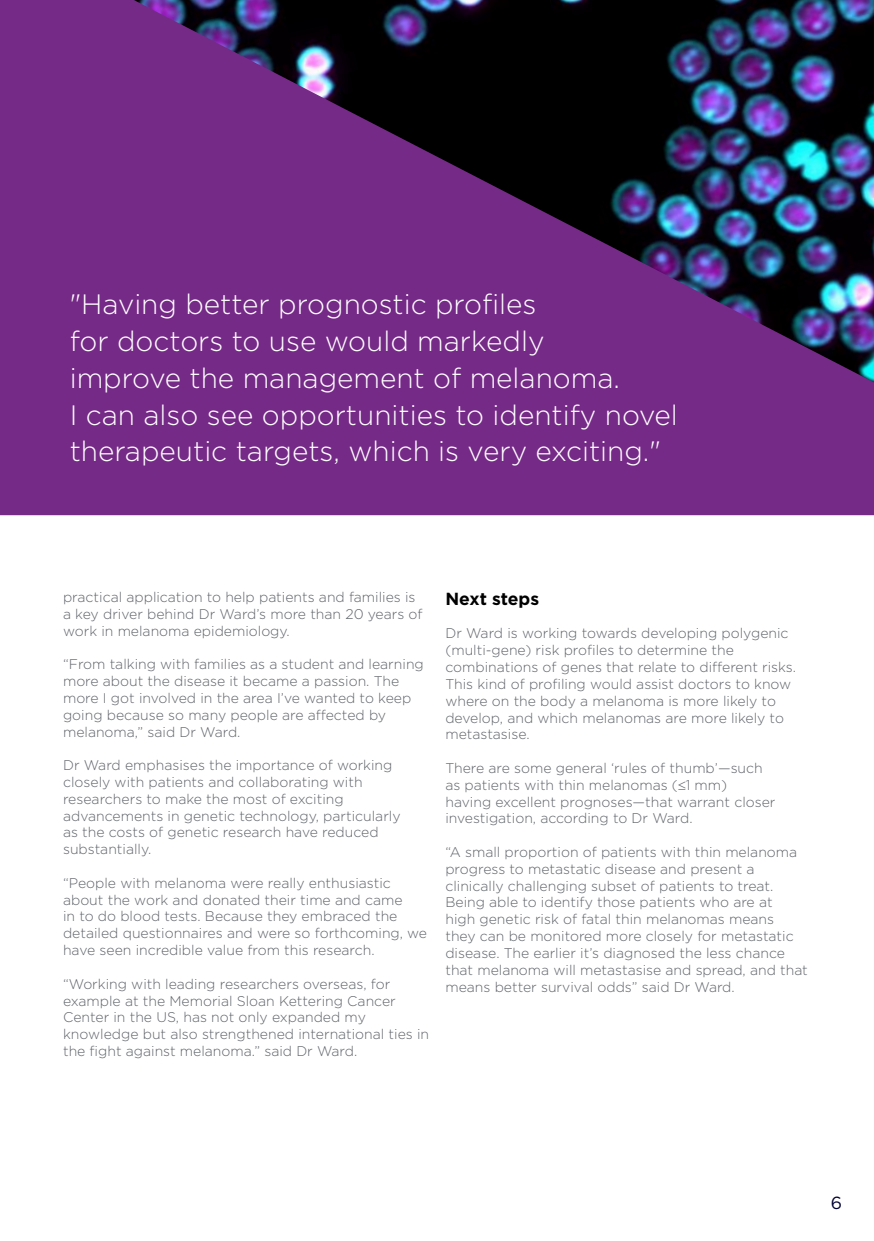
<style>
.page{position:relative;width:874px;height:1241px;background:#fff}
.page>*{position:absolute;margin:0;border:0;box-sizing:border-box;transform-origin:0 0}
.Pull_quote{font:300 28px/36.8px "Gotham";color:#fff}
.Heading_3{font:700 17.5px "Gotham";color:#000}
.t1{font:17.5px "Gotham";color:#003}
.Body_-_Left_Aligned{font:300 14px/16.8px "Gotham";color:#5f6369}
</style>
<div class="page">
<svg style="left:0;top:0;width:873px;height:515px;background:#58266d"></svg>
<p class="Pull_quote" style="left:70px;top:285px;width:468px">"Having better prognostic profiles</p>
<p class="Pull_quote" style="left:70px;top:322px;width:476px">for doctors to use would markedly</p>
<p class="Pull_quote" style="left:70px;top:359px;width:609px">improve the management of melanoma.<br>I can also see opportunities to identify novel therapeutic targets, which is very exciting."</p>
<p class="Body_-_Left_Aligned" style="left:63px;top:588px;width:361px">practical application to help patients and families is a key driver behind Dr Ward’s more than 20 years of work in melanoma epidemiology.</p>
<p class="Body_-_Left_Aligned" style="left:63px;top:655px;width:362px">“From talking with families as a student and learning more about the disease it became a passion. The more I got involved in the area I’ve wanted to keep going because so many people are affected by melanoma,” said Dr Ward.</p>
<p class="Body_-_Left_Aligned" style="left:63px;top:756px;width:339px">Dr Ward emphasises the importance of working closely with patients and collaborating with researchers to make the most of exciting advancements in genetic technology, particularly as the costs of genetic research have reduced substantially.</p>
<p class="Body_-_Left_Aligned" style="left:63px;top:874px;width:365px">“People with melanoma were really enthusiastic about the work and donated their time and came<br>in to do blood tests. Because they embraced the detailed questionnaires and were so forthcoming, we have seen incredible value from this research.</p>
<p class="Body_-_Left_Aligned" style="left:63px;top:974px;width:367px">“Working with leading researchers overseas, for example at the Memorial Sloan Kettering Cancer Center in the US, has not only expanded my knowledge but also strengthened international ties in the fight against melanoma.” said Dr Ward.</p>
<h3 class="Heading_3" style="left:445px;top:587px;width:95px">Next steps</h3>
<p class="Body_-_Left_Aligned" style="left:445px;top:624px;width:352px">Dr Ward is working towards developing polygenic (multi-gene) risk profiles to determine the combinations of genes that relate to different risks.<br>This kind of profiling would assist doctors to know where on the body a melanoma is more likely to develop, and which melanomas are more likely to metastasise.</p>
<p class="Body_-_Left_Aligned" style="left:445px;top:759px;width:331px">There are some general ‘rules of thumb’—such as patients with thin melanomas (≤1 mm) having excellent prognoses—that warrant closer investigation, according to Dr Ward.</p>
<p class="Body_-_Left_Aligned" style="left:445px;top:843px;width:364px">“A small proportion of patients with thin melanoma progress to metastatic disease and present a clinically challenging subset of patients to treat.<br>Being able to identify those patients who are at<br>high genetic risk of fatal thin melanomas means they can be monitored more closely for metastatic disease. The earlier it’s diagnosed the less chance that melanoma will metastasise and spread, and that means better survival odds” said Dr Ward.</p>
<p class="t1" style="left:830px;top:1190px;width:13px">6</p>
</div>
